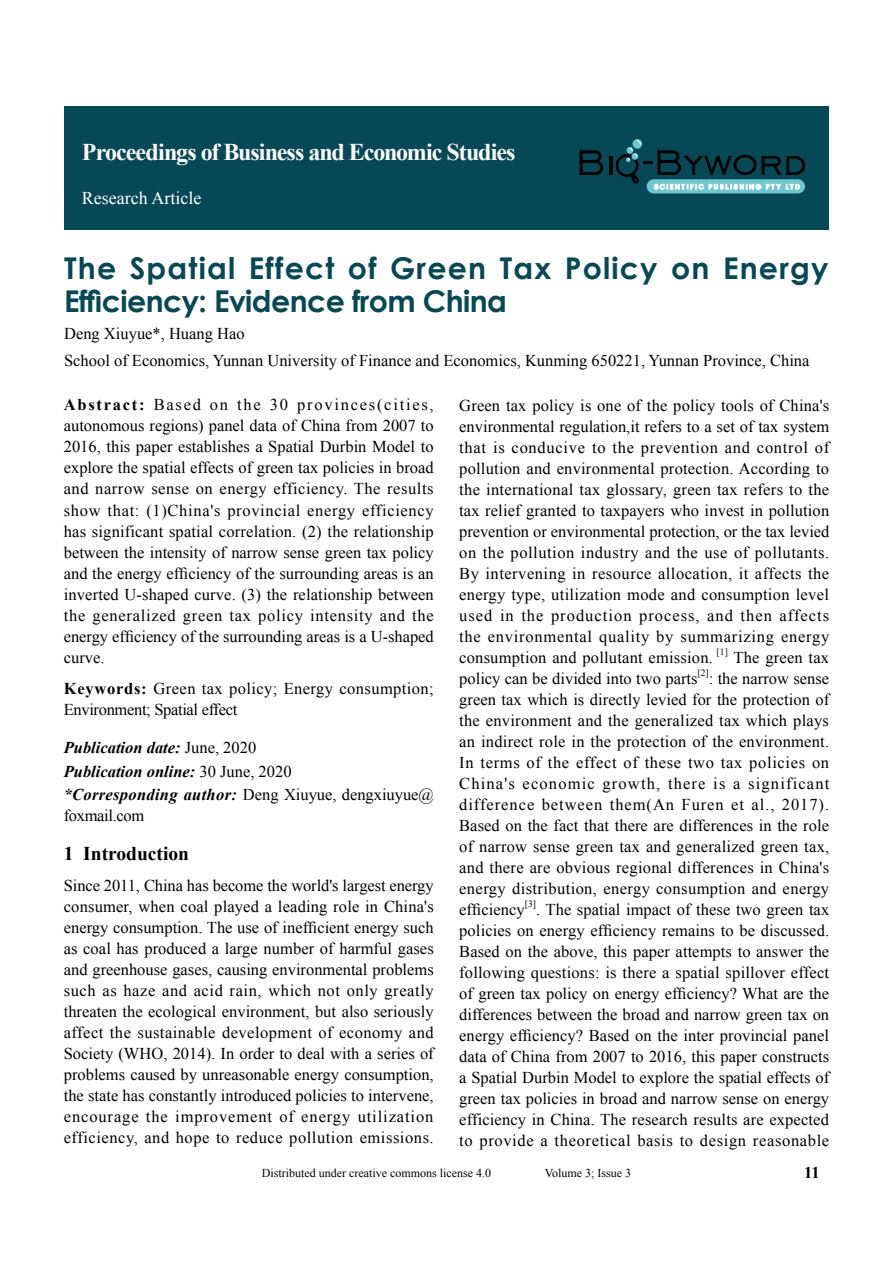
<style>
.page{position:relative;width:893px;height:1263px;background:#fff}
.page>*{position:absolute;margin:0;border:0;box-sizing:border-box;transform-origin:0 0}
.t1{font:700 30px/33px "Century Gothic";letter-spacing:.04em;color:#064855}
.t2{font:700 24px "Times New Roman";letter-spacing:-.045em;color:#fff}
.t3{font:700 19.5px "Times New Roman";color:#000}
.t4{font:18px "Times New Roman";color:#fff}
.t5{font:16.5px/21px "Times New Roman";letter-spacing:.005em;color:#000;text-align:justify}
.t6{font:italic 700 16.5px/23.5px "Times New Roman";color:#000}
.t7{font:16.5px/21px "Times New Roman";letter-spacing:.025em;color:#000}
.t8{font:16.5px "Times New Roman";letter-spacing:-.02em;color:#000}
.t9{font:700 16.5px "Times New Roman";color:#000}
.t10{font:12px "Times New Roman";color:#000}
.t11{font:9.6px "Times New Roman";color:#000}
.s1{font-weight:700}
.s2{font-weight:400;font-style:normal}
</style>
<div class="page">
<div style="left:64px;top:106px;width:765px;height:123px;background:#064855"></div>
<svg style="left:580px;top:150px;width:23px;height:25px"></svg>
<hr style="left:609px;top:156px;width:3px;height:19px;background:#000">
<svg style="left:647px;top:179px;width:158px;height:14px"></svg>
<svg style="left:616px;top:140px;width:189px;height:49px"></svg>
<h2 class="t2" style="left:82px;top:135px;width:435px">Proceedings of Business and Economic Studies</h2>
<p class="t4" style="left:82px;top:186px;width:121px">Research Article</p>
<h1 class="t1" style="left:64px;top:250px;width:766px">The Spatial Effect of Green Tax Policy on Energy<br>Efficiency: Evidence from China</h1>
<p class="t5" style="left:64px;top:320px;width:747px;line-height:27px">Deng Xiuyue*, Huang Hao<br>School of Economics, Yunnan University of Finance and Economics, Kunming 650221, Yunnan Province, China</p>
<p class="t5" style="left:64px;top:394px;width:372px"><span class="s1">Abstract:</span> Based on the 30 provinces(cities, autonomous regions) panel data of China from 2007 to 2016, this paper establishes a Spatial Durbin Model to explore the spatial effects of green tax policies in broad and narrow sense on energy efficiency. The results show that: (1)China's provincial energy efficiency has significant spatial correlation. (2) the relationship between the intensity of narrow sense green tax policy and the energy efficiency of the surrounding areas is an inverted U-shaped curve. (3) the relationship between the generalized green tax policy intensity and the energy efficiency of the surrounding areas is a U-shaped curve.</p>
<p class="t7" style="left:64px;top:678px;width:372px"><span class="s1">Keywords:</span> Green tax policy; Energy consumption;<br>Environment; Spatial effect</p>
<p class="t6" style="left:64px;top:735px;width:371px">Publication date: <span class="s2">June, 2020<br></span>Publication online: <span class="s2">30 June, 2020<br></span>*Corresponding author: <span class="s2">Deng Xiuyue, dengxiuyue@</span></p>
<p class="t8" style="left:64px;top:805px;width:82px">foxmail.com</p>
<p class="t3" style="left:64px;top:840px;width:127px">1 Introduction</p>
<p class="t5" style="left:64px;top:875px;width:371px">Since 2011, China has become the world's largest energy consumer, when coal played a leading role in China's energy consumption. The use of inefficient energy such as coal has produced a large number of harmful gases and greenhouse gases, causing environmental problems such as haze and acid rain, which not only greatly threaten the ecological environment, but also seriously affect the sustainable development of economy and Society (WHO, 2014). In order to deal with a series of problems caused by unreasonable energy consumption, the state has constantly introduced policies to intervene, encourage the improvement of energy utilization efficiency, and hope to reduce pollution emissions.</p>
<p class="t5" style="left:459px;top:394px;width:372px">Green tax policy is one of the policy tools of China's environmental regulation,it refers to a set of tax system that is conducive to the prevention and control of pollution and environmental protection. According to the international tax glossary, green tax refers to the tax relief granted to taxpayers who invest in pollution prevention or environmental protection, or the tax levied on the pollution industry and the use of pollutants.<br>By intervening in resource allocation, it affects the energy type, utilization mode and consumption level used in the production process, and then affects the environmental quality by summarizing energy consumption and pollutant emission.</p>
<p class="t11" style="left:716px;top:645px;width:13px">[1]</p>
<p class="t5" style="left:733px;top:646px;width:97px">The green tax</p>
<p class="t5" style="left:459px;top:667px;width:240px">policy can be divided into two parts</p>
<p class="t11" style="left:697px;top:666px;width:13px">[2]</p>
<p class="t5" style="left:459px;top:667px;width:372px;text-indent:249px">: the narrow sense green tax which is directly levied for the protection of the environment and the generalized tax which plays an indirect role in the protection of the environment.<br>In terms of the effect of these two tax policies on China's economic growth, there is a significant difference between them(An Furen et al., 2017).<br>Based on the fact that there are differences in the role of narrow sense green tax and generalized green tax, and there are obvious regional differences in China's energy distribution, energy consumption and energy efficiency</p>
<p class="t11" style="left:525px;top:897px;width:13px">[3]</p>
<p class="t5" style="left:459px;top:898px;width:372px;text-indent:77px">. The spatial impact of these two green tax policies on energy efficiency remains to be discussed.<br>Based on the above, this paper attempts to answer the following questions: is there a spatial spillover effect of green tax policy on energy efficiency? What are the differences between the broad and narrow green tax on energy efficiency? Based on the inter provincial panel data of China from 2007 to 2016, this paper constructs a Spatial Durbin Model to explore the spatial effects of green tax policies in broad and narrow sense on energy efficiency in China. The research results are expected to provide a theoretical basis to design reasonable</p>
<p class="t10" style="left:262px;top:1165px;width:231px">Distributed under creative commons license 4.0</p>
<p class="t10" style="left:545px;top:1165px;width:88px">Volume 3; Issue 3</p>
<p class="t9" style="left:804px;top:1161px;width:17px">11</p>
</div>
